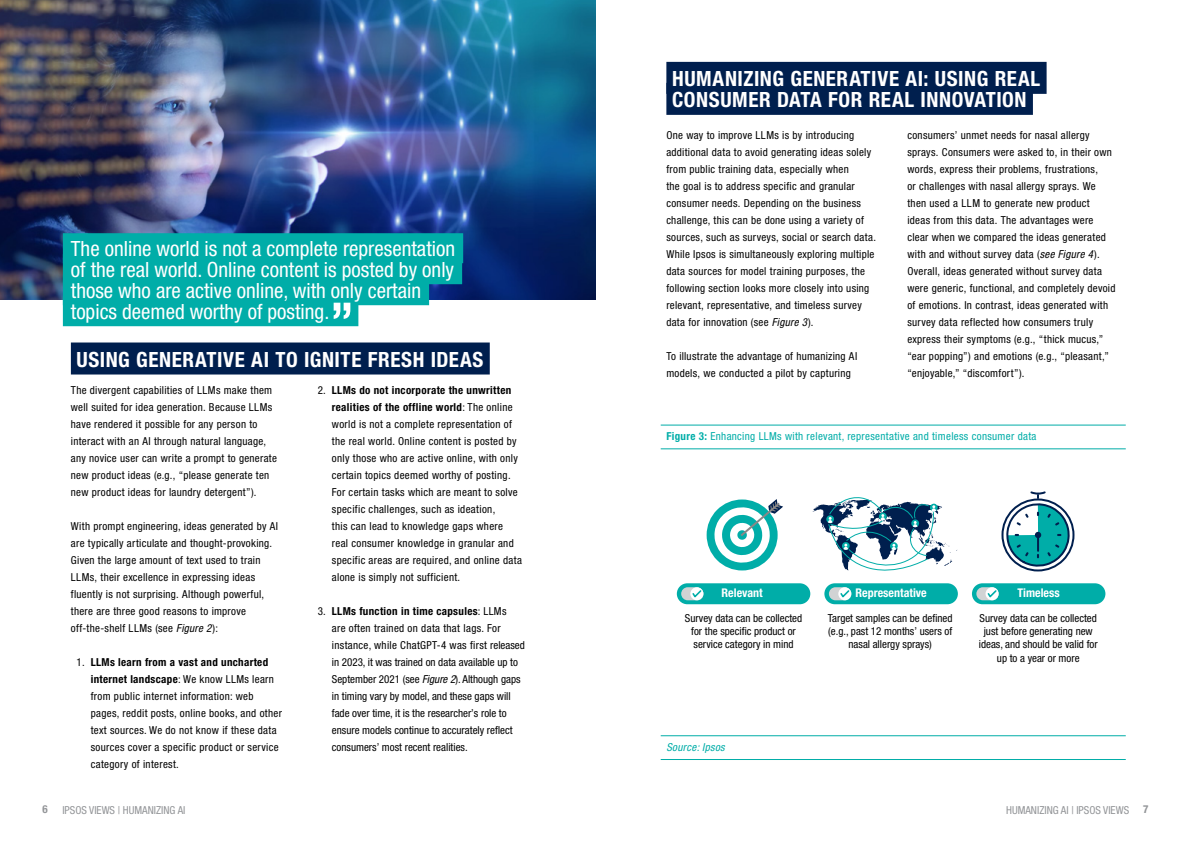
<style>
.page{position:relative;width:1191px;height:842px;background:#fff}
.page>*{position:absolute;margin:0;border:0;box-sizing:border-box;transform-origin:0 0}
.t1{font:condensed 21px/21px "Helvetica Neue LT Pro";color:#fff}
.t2{font:700 condensed 21px/21px "Helvetica Neue LT Pro";letter-spacing:.025em;color:#fff}
.t3{font:700 condensed 12px "Helvetica Neue LT Pro";color:#fff}
.t4{font:condensed 11px/17px "Helvetica Neue LT Pro";letter-spacing:.025em;color:#000}
.t5{font:condensed 11px/17px "Helvetica Neue LT Pro";color:#000;text-align:center}
.t6{font:condensed 11px "Helvetica Neue LT Pro";letter-spacing:.03em;color:#00ada8}
.t7{font:condensed 11px "Helvetica Neue LT Pro";color:#939598}
.t8{font:italic condensed 11px "Helvetica Neue LT Pro";letter-spacing:.03em;color:#00ada8}
.t9{font:700 condensed 11px "Helvetica Neue LT Pro";color:#939598}
.s1{font-style:italic}
.s2{font-weight:700}
</style>
<div class="page">
<div style="left:666px;top:62px;width:380px;height:32px;background:#001f4e"></div>
<div style="left:666px;top:83px;width:367px;height:32px;background:#001f4e"></div>
<hr style="left:660px;top:449px;width:465px;height:1px;background:#00ada8">
<hr style="left:660px;top:425px;width:465px;height:1px;background:#00ada8">
<hr style="left:660px;top:759px;width:465px;height:1px;background:#00ada8">
<hr style="left:660px;top:735px;width:465px;height:1px;background:#00ada8">
<div style="left:677px;top:583px;width:133px;height:21px;background:#00ada8;border-radius:10px"></div>
<div style="left:824px;top:583px;width:134px;height:21px;background:#00ada8;border-radius:10px"></div>
<div style="left:972px;top:583px;width:133px;height:21px;background:#00ada8;border-radius:10px"></div>
<div style="left:681px;top:587px;width:22px;height:13px;background:#d1d3d4;border-radius:7px"></div>
<svg style="left:690px;top:587px;width:13px;height:13px"></svg>
<div style="left:829px;top:587px;width:22px;height:13px;background:#d1d3d4;border-radius:7px"></div>
<svg style="left:838px;top:587px;width:13px;height:13px"></svg>
<div style="left:976px;top:587px;width:22px;height:13px;background:#d1d3d4;border-radius:7px"></div>
<svg style="left:985px;top:587px;width:13px;height:13px"></svg>
<svg style="left:1001px;top:491px;width:74px;height:81px"></svg>
<svg style="left:691px;top:589px;width:12px;height:10px"></svg>
<svg style="left:839px;top:589px;width:12px;height:10px"></svg>
<svg style="left:986px;top:589px;width:12px;height:10px"></svg>
<svg style="left:706px;top:499px;width:77px;height:71px"></svg>
<svg style="left:812px;top:497px;width:145px;height:74px"></svg>
<div style="left:71px;top:342px;width:419px;height:32px;background:#001f4e"></div>
<img style="left:0;top:0;width:595px;height:300px">
<div style="left:63px;top:233px;width:400px;height:30px;background:#00ada8"></div>
<div style="left:63px;top:254px;width:399px;height:30px;background:#00ada8"></div>
<div style="left:63px;top:275px;width:366px;height:30px;background:#00ada8"></div>
<div style="left:63px;top:296px;width:295px;height:30px;background:#00ada8"></div>
<svg style="left:334px;top:303px;width:16px;height:16px"></svg>
<h1 class="t1" style="left:71px;top:238px;width:386px">The online world is not a complete representation of the real world. Online content is posted by only those who are active online, with only certain topics deemed worthy of posting.</h1>
<h1 class="t2" style="left:77px;top:349px;width:408px">USING GENERATIVE AI TO IGNITE FRESH IDEAS</h1>
<p class="t4" style="left:71px;top:381px;width:208px">The divergent capabilities of LLMs make them well suited for idea generation. Because LLMs have rendered it possible for any person to interact with an AI through natural language, any novice user can write a prompt to generate new product ideas (e.g., “please generate ten new product ideas for laundry detergent”).</p>
<p class="t4" style="left:71px;top:517px;width:209px">With prompt engineering, ideas generated by AI are typically articulate and thought-provoking.<br>Given the large amount of text used to train LLMs, their excellence in expressing ideas fluently is not surprising. Although powerful, there are three good reasons to improve off-the-shelf LLMs (see <span class="s1">Figure 2</span>):</p>
<p class="t4" style="left:91px;top:653px;width:193px;text-indent:-14px">1. <span class="s2">LLMs learn from a vast and uncharted internet landscape</span>: We know LLMs learn from public internet information: web pages, reddit posts, online books, and other text sources. We do not know if these data sources cover a specific product or service category of interest.</p>
<p class="t4" style="left:332px;top:381px;width:191px;text-indent:-14px">2. <span class="s2">LLMs do not incorporate the unwritten realities of the offline world</span>: The online world is not a complete representation of the real world. Online content is posted by only those who are active online, with only certain topics deemed worthy of posting.<br>For certain tasks which are meant to solve specific challenges, such as ideation,<br>this can lead to knowledge gaps where real consumer knowledge in granular and specific areas are required, and online data alone is simply not sufficient.</p>
<p class="t5" style="left:332px;top:602px;width:194px;text-align:left;text-indent:-14px">3. <span class="s2">LLMs function in time capsules</span>: LLMs<br>are often trained on data that lags. For instance, while ChatGPT-4 was first released in 2023, it was trained on data available up to September 2021 (see <span class="s1">Figure 2</span>). Although gaps in timing vary by model, and these gaps will fade over time, it is the researcher’s role to ensure models continue to accurately reflect consumers’ most recent realities.</p>
<h1 class="t2" style="left:672px;top:68px;width:370px">HUMANIZING GENERATIVE AI: USING REAL<br>CONSUMER DATA FOR REAL INNOVATION</h1>
<p class="t4" style="left:666px;top:126px;width:211px">One way to improve LLMs is by introducing additional data to avoid generating ideas solely from public training data, especially when<br>the goal is to address specific and granular consumer needs. Depending on the business challenge, this can be done using a variety of sources, such as surveys, social or search data.<br>While Ipsos is simultaneously exploring multiple data sources for model training purposes, the following section looks more closely into using relevant, representative, and timeless survey data for innovation (see <span class="s1">Figure 3</span>).</p>
<p class="t4" style="left:666px;top:347px;width:192px">To illustrate the advantage of humanizing AI models, we conducted a pilot by capturing</p>
<p class="t4" style="left:907px;top:126px;width:209px">consumers’ unmet needs for nasal allergy sprays. Consumers were asked to, in their own words, express their problems, frustrations,<br>or challenges with nasal allergy sprays. We then used a LLM to generate new product<br>ideas from this data. The advantages were clear when we compared the ideas generated with and without survey data (<span class="s1">see Figure 4</span>).<br>Overall, ideas generated without survey data were generic, functional, and completely devoid of emotions. In contrast, ideas generated with survey data reflected how consumers truly express their symptoms (e.g., “thick mucus,” “ear popping”) and emotions (e.g., “pleasant,” “enjoyable,” “discomfort”).</p>
<p class="t6" style="left:666px;top:430px;width:371px"><span class="s2">Figure 3:</span> Enhancing LLMs with relevant, representative and timeless consumer data</p>
<p class="t3" style="left:721px;top:586px;width:43px">Relevant</p>
<p class="t3" style="left:855px;top:586px;width:73px">Representative</p>
<p class="t3" style="left:1017px;top:586px;width:44px">Timeless</p>
<p class="t5" style="left:685px;top:611px;width:119px;line-height:13.2px">Survey data can be collected for the specific product or service category in mind</p>
<p class="t5" style="left:828px;top:611px;width:126px;line-height:13.2px">Target samples can be defined (e.g., past 12 months’ users of nasal allergy sprays)</p>
<p class="t5" style="left:978px;top:611px;width:120px;line-height:13.2px">Survey data can be collected just before generating new ideas, and should be valid for up to a year or more</p>
<p class="t8" style="left:666px;top:740px;width:60px">Source: Ipsos</p>
<p class="t9" style="left:43px;top:803px;width:7px">6</p>
<p class="t7" style="left:62px;top:803px;width:125px">IPSOS VIEWS | HUMANIZING AI</p>
<p class="t7" style="left:1006px;top:803px;width:125px">HUMANIZING AI | IPSOS VIEWS</p>
<p class="t9" style="left:1143px;top:803px;width:7px">7</p>
</div>
